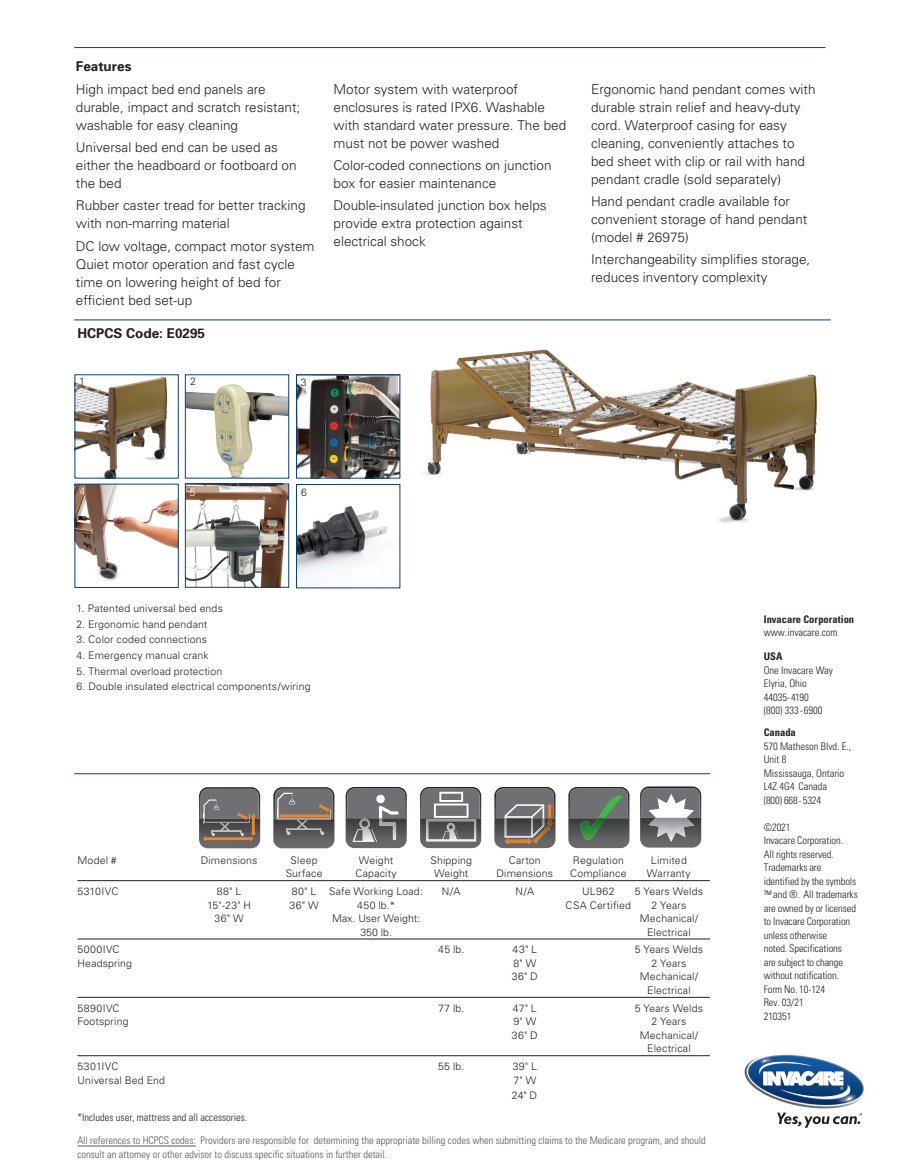
<style>
.page{position:relative;width:905px;height:1175px;background:#fff}
.page>*{position:absolute;margin:0;border:0;box-sizing:border-box;transform-origin:0 0}
.t1{font:300 13.5px/18px "Univers";color:#231f20}
.t2{font:700 13.5px "Univers";color:#231f20}
.t3{font:300 10.5px/13.5px "Univers";letter-spacing:.015em;color:#231f20;text-align:center}
.t4{font:300 condensed 10.5px/13.5px "Univers";letter-spacing:-.005em;color:#231f20}
.t5{font:300 condensed 10.5px/13.5px "Univers";color:#57585a}
.t6{font:700 condensed 10.5px "Univers";color:#231f20}
.t7{font:300 10.5px "Univers";letter-spacing:.04em;color:#231f20}
.t8{font:300 10.5px "Univers";color:#fff}
</style>
<div class="page">
<img style="left:199px;top:841px;width:61px;height:7px">
<svg style="left:199px;top:787px;width:61px;height:54px;background:#746d67"></svg>
<img style="left:495px;top:844px;width:59px;height:4px">
<svg style="left:494px;top:787px;width:61px;height:57px;background:#77716d"></svg>
<img style="left:273px;top:834px;width:61px;height:14px">
<svg style="left:273px;top:787px;width:61px;height:47px;background:#756f6b"></svg>
<img style="left:568px;top:839px;width:61px;height:9px">
<svg style="left:568px;top:787px;width:61px;height:52px;background:#5c6b60"></svg>
<img style="left:420px;top:841px;width:61px;height:7px">
<svg style="left:420px;top:787px;width:61px;height:54px;background:#7c7d7f"></svg>
<img style="left:345px;top:841px;width:61px;height:7px">
<svg style="left:345px;top:787px;width:61px;height:54px;background:#757578"></svg>
<img style="left:640px;top:841px;width:61px;height:6px">
<svg style="left:640px;top:786px;width:61px;height:55px"></svg>
<hr style="left:77px;top:880px;width:632px;height:1px;background:#231f20">
<hr style="left:77px;top:938px;width:632px;height:1px;background:#231f20">
<hr style="left:77px;top:997px;width:632px;height:1px;background:#231f20">
<hr style="left:77px;top:1055px;width:632px;height:1px;background:#231f20">
<img style="left:422px;top:349px;width:395px;height:174px">
<img style="left:77px;top:377px;width:91px;height:99px">
<img style="left:187px;top:384px;width:100px;height:92px">
<div style="left:185px;top:374px;width:104px;height:104px;border:1px solid #093f79"></div>
<img style="left:77px;top:486px;width:99px;height:95px">
<img style="left:298px;top:376px;width:100px;height:100px">
<div style="left:296px;top:374px;width:104px;height:104px;border:1px solid #093f79"></div>
<img style="left:187px;top:485px;width:100px;height:100px">
<div style="left:185px;top:483px;width:104px;height:104px;border:1px solid #093f79"></div>
<img style="left:298px;top:505px;width:89px;height:74px">
<div style="left:296px;top:484px;width:104px;height:104px;border:1px solid #093f79"></div>
<img style="left:744px;top:1054px;width:120px;height:55px">
<svg style="left:759px;top:1059px;width:90px;height:42px"></svg>
<svg style="left:777px;top:1112px;width:84px;height:15px"></svg>
<hr style="left:74px;top:773px;width:635px;height:1px;background:#093f79">
<hr style="left:74px;top:47px;width:751px;height:1px;background:#093f79">
<hr style="left:74px;top:319px;width:756px;height:1px;background:#093f79">
<hr style="left:77px;top:1145px;width:119px;height:1px;background:#57585a">
<p class="t2" style="left:76px;top:58px;width:57px">Features</p>
<p class="t1" style="left:76px;top:80px;width:226px">High impact bed end panels are durable, impact and scratch resistant; washable for easy cleaning</p>
<p class="t1" style="left:76px;top:138px;width:222px">Universal bed end can be used as either the headboard or footboard on the bed</p>
<p class="t1" style="left:76px;top:197px;width:231px">Rubber caster tread for better tracking with non-marring material</p>
<p class="t1" style="left:76px;top:237px;width:240px">DC low voltage, compact motor system<br>Quiet motor operation and fast cycle time on lowering height of bed for efficient bed set-up</p>
<p class="t2" style="left:77px;top:325px;width:129px">HCPCS Code: E0295</p>
<p class="t3" style="left:190px;top:374px;width:7px">2</p>
<p class="t3" style="left:79px;top:375px;width:7px">1</p>
<p class="t3" style="left:301px;top:375px;width:7px">3</p>
<p class="t1" style="left:333px;top:80px;width:234px">Motor system with waterproof enclosures is rated IPX6. Washable with standard water pressure. The bed must not be power washed</p>
<p class="t1" style="left:333px;top:156px;width:219px">Color-coded connections on junction box for easier maintenance</p>
<p class="t1" style="left:333px;top:196px;width:215px">Double-insulated junction box helps provide extra protection against electrical shock</p>
<p class="t1" style="left:591px;top:80px;width:226px">Ergonomic hand pendant comes with durable strain relief and heavy-duty cord. Waterproof casing for easy cleaning, conveniently attaches to bed sheet with clip or rail with hand pendant cradle (sold separately)</p>
<p class="t1" style="left:591px;top:192px;width:218px">Hand pendant cradle available for convenient storage of hand pendant (model # 26975)</p>
<p class="t1" style="left:591px;top:250px;width:221px">Interchangeability simplifies storage, reduces inventory complexity</p>
<p class="t8" style="left:80px;top:484px;width:7px">4</p>
<p class="t8" style="left:190px;top:485px;width:7px">5</p>
<p class="t3" style="left:301px;top:485px;width:7px">6</p>
<p class="t3" style="left:76px;top:601px;width:148px">1. Patented universal bed ends</p>
<p class="t3" style="left:76px;top:617px;width:132px">2. Ergonomic hand pendant</p>
<p class="t3" style="left:76px;top:632px;width:132px">3. Color coded connections</p>
<p class="t3" style="left:76px;top:648px;width:134px">4. Emergency manual crank</p>
<p class="t3" style="left:76px;top:664px;width:147px">5. Thermal overload protection</p>
<p class="t3" style="left:76px;top:679px;width:235px">6. Double insulated electrical components/wiring</p>
<p class="t3" style="left:77px;top:853px;width:41px">Model #</p>
<p class="t3" style="left:201px;top:853px;width:58px">Dimensions</p>
<p class="t3" style="left:290px;top:853px;width:28px">Sleep</p>
<p class="t3" style="left:359px;top:853px;width:36px">Weight</p>
<p class="t3" style="left:430px;top:853px;width:43px">Shipping</p>
<p class="t3" style="left:508px;top:853px;width:34px">Carton</p>
<p class="t3" style="left:572px;top:853px;width:52px">Regulation</p>
<p class="t3" style="left:651px;top:853px;width:37px">Limited</p>
<p class="t3" style="left:285px;top:866px;width:38px">Surface</p>
<p class="t3" style="left:355px;top:866px;width:43px">Capacity</p>
<p class="t3" style="left:434px;top:866px;width:36px">Weight</p>
<p class="t3" style="left:496px;top:866px;width:58px">Dimensions</p>
<p class="t3" style="left:570px;top:866px;width:58px">Compliance</p>
<p class="t3" style="left:647px;top:866px;width:45px">Warranty</p>
<p class="t3" style="left:77px;top:884px;width:42px">5310IVC</p>
<p class="t3" style="left:217px;top:884px;width:26px">88" L</p>
<p class="t3" style="left:292px;top:884px;width:133px">80" L Safe Working Load:</p>
<p class="t3" style="left:441px;top:884px;width:20px">N/A</p>
<p class="t3" style="left:515px;top:884px;width:20px">N/A</p>
<p class="t3" style="left:582px;top:884px;width:34px">UL962</p>
<p class="t3" style="left:634px;top:884px;width:70px">5 Years Welds</p>
<p class="t3" style="left:207px;top:898px;width:46px">15"-23" H</p>
<p class="t3" style="left:289px;top:898px;width:31px">36" W</p>
<p class="t3" style="left:357px;top:898px;width:39px">450 lb.*</p>
<p class="t3" style="left:565px;top:898px;width:67px">CSA Certified</p>
<p class="t3" style="left:651px;top:898px;width:36px">2 Years</p>
<p class="t3" style="left:214px;top:911px;width:31px">36" W</p>
<p class="t3" style="left:332px;top:911px;width:90px">Max. User Weight:</p>
<p class="t3" style="left:639px;top:911px;width:60px">Mechanical/</p>
<p class="t3" style="left:360px;top:925px;width:33px">350 lb.</p>
<p class="t3" style="left:647px;top:925px;width:45px">Electrical</p>
<p class="t7" style="left:77px;top:943px;width:44px">5000IVC</p>
<p class="t3" style="left:438px;top:942px;width:28px">45 lb.</p>
<p class="t3" style="left:512px;top:942px;width:26px">43" L</p>
<p class="t3" style="left:634px;top:942px;width:70px">5 Years Welds</p>
<p class="t3" style="left:77px;top:956px;width:56px">Headspring</p>
<p class="t3" style="left:513px;top:956px;width:24px">8" W</p>
<p class="t3" style="left:651px;top:956px;width:36px">2 Years</p>
<p class="t3" style="left:511px;top:969px;width:28px">36" D</p>
<p class="t3" style="left:639px;top:969px;width:60px">Mechanical/<br>Electrical</p>
<p class="t7" style="left:77px;top:1001px;width:44px">5890IVC</p>
<p class="t3" style="left:438px;top:1001px;width:28px">77 lb.</p>
<p class="t3" style="left:512px;top:1001px;width:25px">47" L</p>
<p class="t3" style="left:634px;top:1001px;width:70px">5 Years Welds</p>
<p class="t3" style="left:77px;top:1014px;width:53px">Footspring</p>
<p class="t3" style="left:513px;top:1014px;width:24px">9" W</p>
<p class="t3" style="left:651px;top:1014px;width:36px">2 Years</p>
<p class="t3" style="left:511px;top:1028px;width:28px">36" D</p>
<p class="t3" style="left:639px;top:1028px;width:60px">Mechanical/<br>Electrical</p>
<p class="t3" style="left:77px;top:1059px;width:42px">5301IVC</p>
<p class="t3" style="left:438px;top:1059px;width:28px">55 lb.</p>
<p class="t3" style="left:512px;top:1059px;width:26px">39" L</p>
<p class="t3" style="left:77px;top:1073px;width:89px">Universal Bed End</p>
<p class="t3" style="left:513px;top:1073px;width:24px">7" W</p>
<p class="t3" style="left:512px;top:1087px;width:27px">24" D</p>
<p class="t4" style="left:77px;top:1110px;width:171px">*Includes user, mattress and all accessories.</p>
<p class="t5" style="left:77px;top:1133px;width:629px">All references to HCPCS codes: Providers are responsible for determining the appropriate billing codes when submitting claims to the Medicare program, and should consult an attorney or other advisor to discuss specific situations in further detail.</p>
<p class="t6" style="left:763px;top:612px;width:92px">Invacare Corporation</p>
<p class="t4" style="left:763px;top:625px;width:75px">www.invacare.com</p>
<p class="t6" style="left:763px;top:650px;width:20px">USA</p>
<p class="t4" style="left:763px;top:663px;width:71px">One Invacare Way<br>Elyria, Ohio<br>44035-4190<br>(800) 333-6900</p>
<p class="t6" style="left:763px;top:725px;width:34px">Canada</p>
<p class="t4" style="left:763px;top:739px;width:89px">570 Matheson Blvd. E.,<br>Unit 8<br>Mississauga, Ontario<br>L4Z 4G4 Canada<br>(800) 668-5324</p>
<p class="t4" style="left:763px;top:820px;width:95px">©2021<br>Invacare Corporation.<br>All rights reserved.<br>Trademarks are identified by the symbols ™ and ®. All trademarks are owned by or licensed to Invacare Corporation unless otherwise<br>noted. Specifications<br>are subject to change without notification.<br>Form No. 10-124<br>Rev. 03/21<br>210351</p>
</div>
